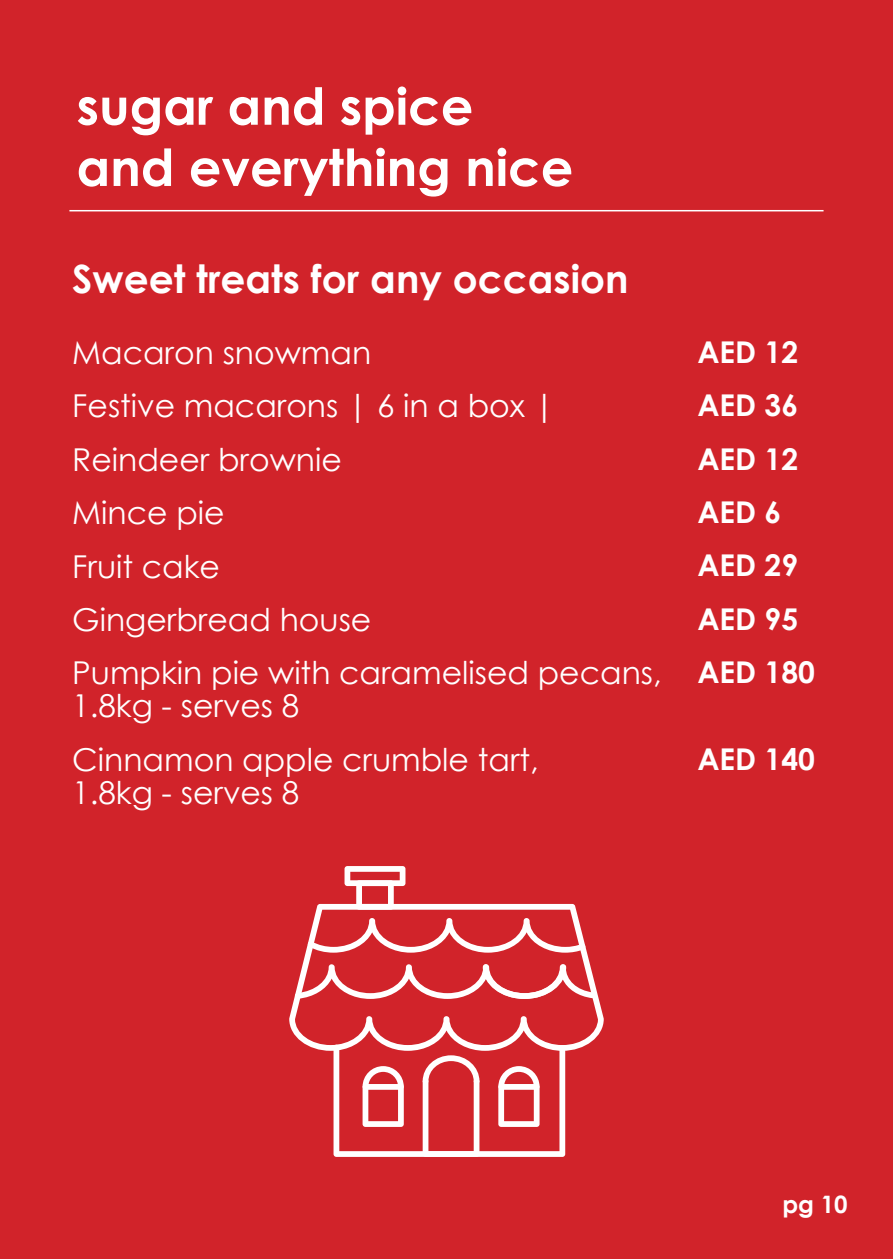
<style>
.page{position:relative;width:893px;height:1259px;background:#d1232a}
.page>*{position:absolute;margin:0;border:0;box-sizing:border-box;transform-origin:0 0}
.t1{font:700 51px "Century Gothic";color:#fff}
.t2{font:700 39px "Century Gothic";color:#fff}
.t3{font:31.5px/33px "Century Gothic";color:#fff}
.t4{font:700 30px "Century Gothic";color:#fff}
.t5{font:700 24px "Century Gothic";color:#fff}
</style>
<div class="page">
<hr style="left:69px;top:210px;width:754px;height:1px;background:#fff">
<svg style="left:289px;top:904px;width:315px;height:146px"></svg>
<svg style="left:307px;top:918px;width:279px;height:34px"></svg>
<svg style="left:295px;top:964px;width:301px;height:35px"></svg>
<svg style="left:344px;top:866px;width:61px;height:43px"></svg>
<svg style="left:334px;top:1044px;width:231px;height:113px"></svg>
<p class="t1" style="left:77px;top:67px;width:398px">sugar and spice</p>
<p class="t1" style="left:77px;top:129px;width:498px">and everything nice</p>
<p class="t2" style="left:72px;top:249px;width:558px">Sweet treats for any occasion</p>
<p class="t3" style="left:72px;top:335px;width:300px">Macaron snowman</p>
<p class="t4" style="left:697px;top:329px;width:102px">AED 12</p>
<p class="t3" style="left:72px;top:389px;width:484px">Festive macarons | in6 a box |</p>
<p class="t4" style="left:697px;top:382px;width:102px">AED 36</p>
<p class="t3" style="left:72px;top:442px;width:271px">Reindeer brownie</p>
<p class="t4" style="left:697px;top:436px;width:102px">AED 12</p>
<p class="t3" style="left:72px;top:496px;width:154px">Mince pie</p>
<p class="t4" style="left:697px;top:489px;width:85px">AED 6</p>
<p class="t3" style="left:72px;top:549px;width:149px">Fruit cake</p>
<p class="t4" style="left:697px;top:543px;width:102px">AED 29</p>
<p class="t3" style="left:72px;top:602px;width:301px">Gingerbread house</p>
<p class="t3" style="left:72px;top:656px;width:591px">Pumpkin pie with caramelised pecans,<br>1.8kg - serves 8</p>
<p class="t4" style="left:697px;top:649px;width:119px">AED 180</p>
<p class="t3" style="left:72px;top:742px;width:468px">Cinnamon apple crumble tart,</p>
<p class="t3" style="left:72px;top:775px;width:229px">1.8kg - serves 8</p>
<p class="t4" style="left:697px;top:596px;width:102px">AED 95</p>
<p class="t4" style="left:697px;top:736px;width:119px">AED 140</p>
<p class="t5" style="left:782px;top:1186px;width:67px">pg 10</p>
</div>
